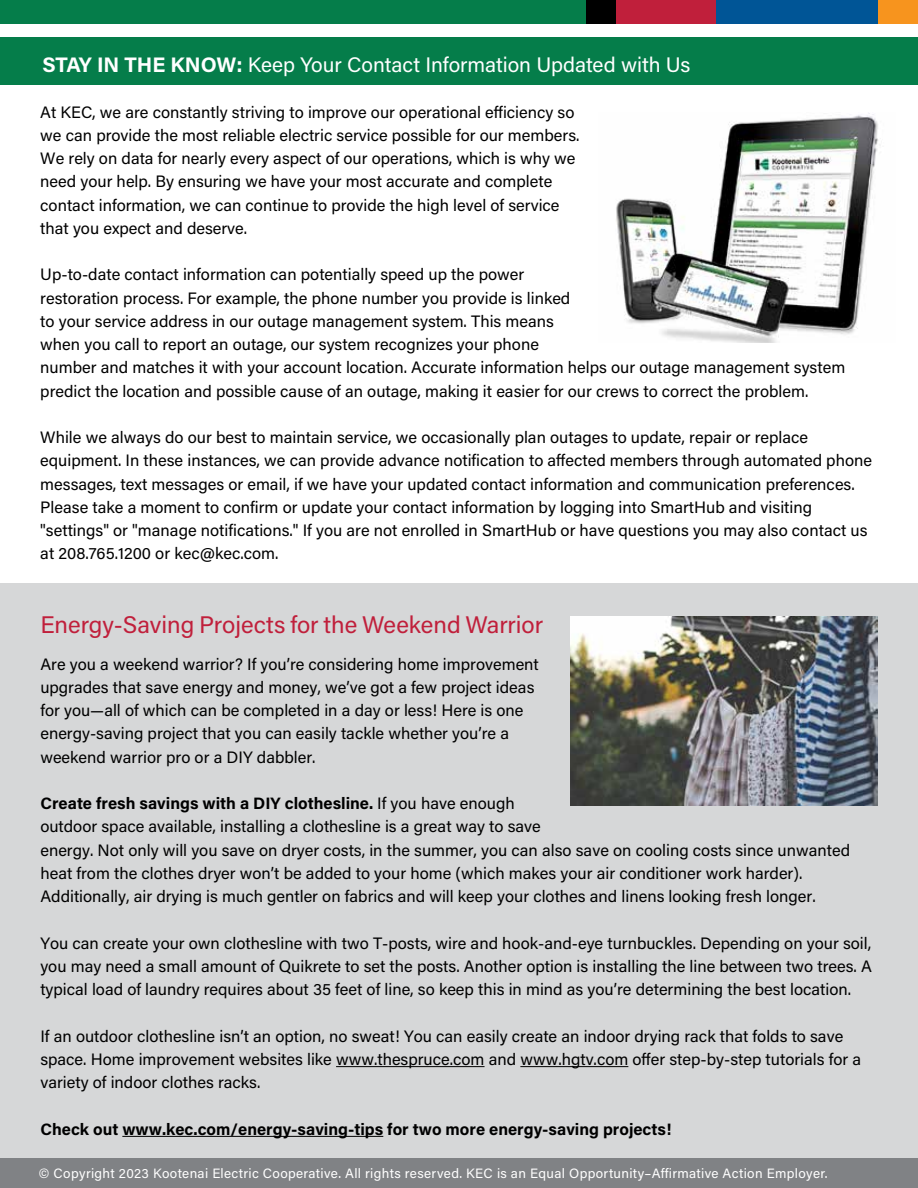
<style>
.page{position:relative;width:918px;height:1188px;background:#fff}
.page>*{position:absolute;margin:0;border:0;box-sizing:border-box;transform-origin:0 0}
.t1{font:24px "Acumin Pro";color:#c01f3b}
.t2{font:21px "Acumin Pro";color:#fff}
.t3{font:16.5px/23.2px "Acumin Pro";color:#000}
.t4{font:700 16.5px "Acumin Pro";color:#000}
.t5{font:13.5px "Acumin Pro";letter-spacing:.025em;color:#fff}
.s1{font-weight:700}
</style>
<div class="page">
<div style="left:0;top:583px;width:918px;height:605px;background:#d6d7d8"></div>
<div style="left:0;top:0;width:918px;height:24px;background:#057d4a"></div>
<div style="left:613px;top:0;width:103px;height:24px;background:#c01f3b"></div>
<div style="left:875px;top:0;width:43px;height:24px;background:#f7941e"></div>
<div style="left:716px;top:0;width:162px;height:24px;background:#005596"></div>
<div style="left:586px;top:0;width:30px;height:24px;background:#000"></div>
<div style="left:0;top:1159px;width:918px;height:29px;background:#808285"></div>
<div style="left:0;top:37px;width:918px;height:48px;background:#057d4a"></div>
<img style="left:616px;top:113px;width:262px;height:229px">
<img style="left:570px;top:616px;width:308px;height:189px">
<hr style="left:336px;top:1066px;width:149px;height:1px;background:#000">
<hr style="left:520px;top:1066px;width:108px;height:1px;background:#000">
<hr style="left:122px;top:1136px;width:261px;height:1px;background:#000">
<p class="t2" style="left:42px;top:50px;width:650px"><span class="s1">STAY IN THE KNOW:</span> Keep Your Contact Information Updated with Us</p>
<p class="t3" style="left:40px;top:100px;width:541px">At KEC, we are constantly striving to improve our operational efficiency so we can provide the most reliable electric service possible for our members.<br>We rely on data for nearly every aspect of our operations, which is why we need your help. By ensuring we have your most accurate and complete contact information, we can continue to provide the high level of service that you expect and deserve.</p>
<p class="t3" style="left:40px;top:262px;width:807px">Up-to-date contact information can potentially speed up the power<br>restoration process. For example, the phone number you provide is linked<br>to your service address in our outage management system. This means<br>when you call to report an outage, our system recognizes your phone<br>number and matches it with your account location. Accurate information helps our outage management system predict the location and possible cause of an outage, making it easier for our crews to correct the problem.</p>
<p class="t3" style="left:40px;top:425px;width:833px">While we always do our best to maintain service, we occasionally plan outages to update, repair or replace equipment. In these instances, we can provide advance notification to affected members through automated phone messages, text messages or email, if we have your updated contact information and communication preferences.<br>Please take a moment to confirm or update your contact information by logging into SmartHub and visiting "settings" or "manage notifications." If you are not enrolled in SmartHub or have questions you may also contact us at 208.765.1200 or kec@kec.com.</p>
<h1 class="t1" style="left:40px;top:608px;width:504px">Energy-Saving Projects for the Weekend Warrior</h1>
<p class="t3" style="left:40px;top:652px;width:500px">Are you a weekend warrior? If you’re considering home improvement upgrades that save energy and money, we’ve got a few project ideas for you—all of which can be completed in a day or less! Here is one energy-saving project that you can easily tackle whether you’re a weekend warrior pro or a DIY dabbler.</p>
<p class="t3" style="left:40px;top:791px;width:811px"><span class="s1">Create fresh savings with a DIY clothesline.</span> If you have enough<br>outdoor space available, installing a clothesline is a great way to save<br>energy. Not only will you save on dryer costs, in the summer, you can also save on cooling costs since unwanted heat from the clothes dryer won’t be added to your home (which makes your air conditioner work harder).<br>Additionally, air drying is much gentler on fabrics and will keep your clothes and linens looking fresh longer.</p>
<p class="t3" style="left:40px;top:931px;width:833px;text-align:justify">You can create your own clothesline with two T-posts, wire and hook-and-eye turnbuckles. Depending on your soil, you may need a small amount of Quikrete to set the posts. Another option is installing the line between two trees. A typical load of laundry requires about 35 feet of line, so keep this in mind as you’re determining the best location.</p>
<p class="t3" style="left:40px;top:1024px;width:822px">If an outdoor clothesline isn’t an option, no sweat! You can easily create an indoor drying rack that folds to save space. Home improvement websites like www.thespruce.com and www.hgtv.com offer step-by-step tutorials for a variety of indoor clothes racks.</p>
<p class="t4" style="left:40px;top:1117px;width:633px">Check out www.kec.com/energy-saving-tips for two more energy-saving projects!</p>
<p class="t5" style="left:39px;top:1164px;width:790px">© Copyright 2023 Kootenai Electric Cooperative. All rights reserved. KEC is an Equal Opportunity–Affirmative Action Employer.</p>
</div>
